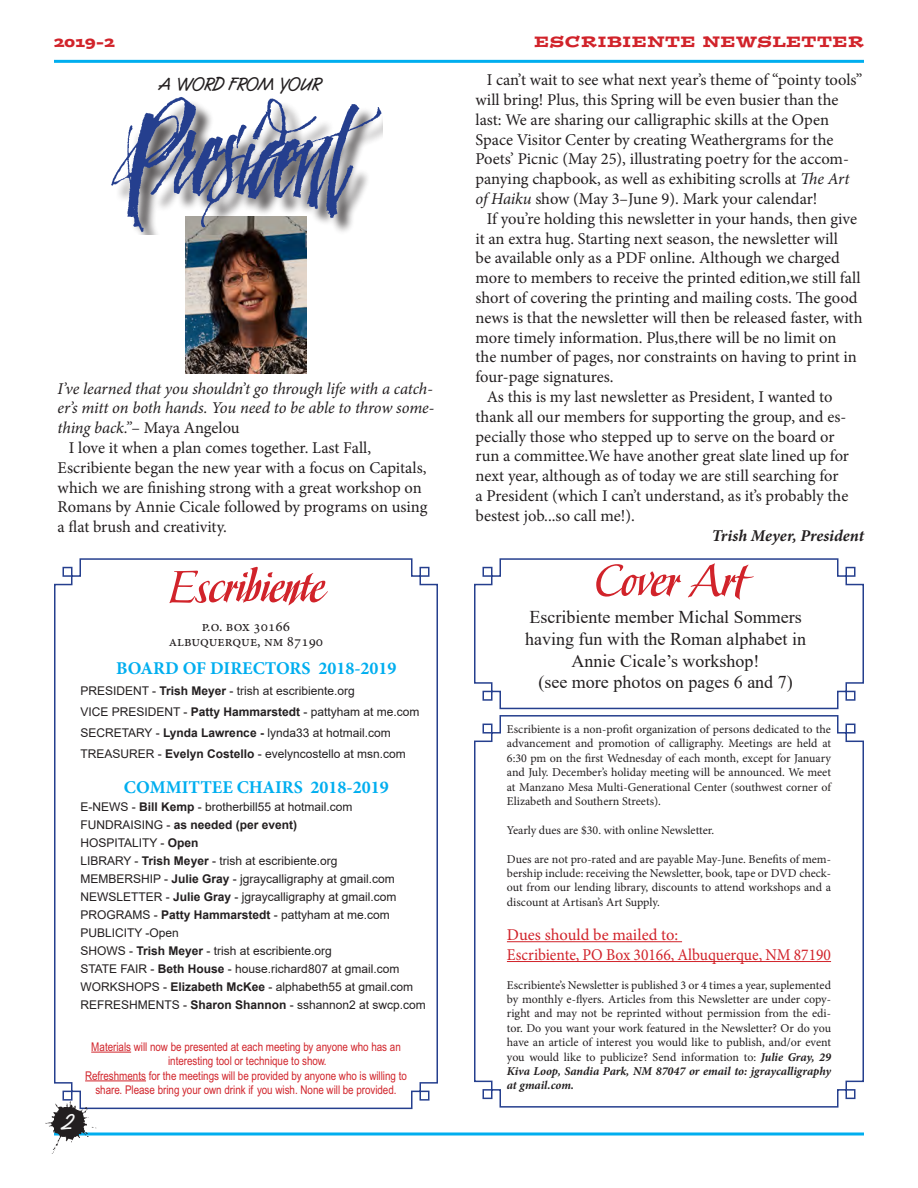
<style>
.page{position:relative;width:918px;height:1188px;background:#fff}
.page>*{position:absolute;margin:0;border:0;box-sizing:border-box;transform-origin:0 0}
.t1{font:54px "Slapjack";color:#d1232a}
.t2{font:700 21px "Succotash Hmk";color:#fafafa}
.t3{font:18px/21.6px "Times New Roman";color:#231f20;text-align:center}
.t4{font:700 18px "Minion Pro";color:#00aeef}
.t5{font:700 18px "Succotash Hmk";color:#231f20}
.t6{font:16.5px/19.8px "Minion Pro";letter-spacing:-.005em;color:#231f20}
.t7{font:italic 16.5px/19.8px "Minion Pro";letter-spacing:-.01em;color:#231f20;text-align:justify}
.t8{font:16.5px "Minion Pro";color:#d1232a;scale:.94 1}
.t9{font:16.5px "Minion Pro";color:#d1232a}
.t10{font:italic 700 16.5px "Minion Pro";letter-spacing:.005em;color:#231f20}
.t11{font:15px "Minion Pro";color:#231f20}
.t12{font:15px "Postino Std";letter-spacing:.05em;color:#d1232a}
.t13{font:12px/14.4px "Minion Pro";letter-spacing:-.005em;color:#231f20;text-align:justify}
.t14{font:12px "Arial";color:#231f20}
.t15{font:12px/14.4px "Arial Narrow MT Std";color:#d1232a;text-align:center}
.t16{font:700 12px "Arial";color:#231f20}
.s1{font-style:normal}
.s2{font-weight:700}
.s3{font-weight:400}
.s4{font-style:italic}
.s5{font-weight:700;font-style:italic}
</style>
<div class="page">
<img style="left:186px;top:235px;width:120px;height:139px">
<svg style="left:54px;top:558px;width:384px;height:552px"></svg>
<svg style="left:97px;top:1132px;width:767px;height:4px;background:#3fc2f2"></svg>
<hr style="left:54px;top:60px;width:810px;height:3px;background:#00aeef">
<svg style="left:474px;top:558px;width:390px;height:152px"></svg>
<svg style="left:474px;top:715px;width:390px;height:393px"></svg>
<hr style="left:507px;top:941px;width:175px;height:1px;background:#d1232a">
<hr style="left:507px;top:961px;width:324px;height:1px;background:#d1232a">
<img style="left:111px;top:97px;width:271px;height:138px">
<hr style="left:91px;top:1052px;width:40px;height:1px;background:#d1232a">
<hr style="left:85px;top:1081px;width:61px;height:1px;background:#d1232a">
<img style="left:45px;top:1101px;width:52px;height:53px">
<p class="t12" style="left:54px;top:31px;width:62px">2019-2</p>
<p class="t12" style="left:534px;top:31px;width:331px">ESCRIBIENTE NEWSLETTER</p>
<p class="t5" style="left:159px;top:73px;width:164px">A WORD FROM YOUR</p>
<p class="t7" style="left:58px;top:378px;width:378px">I’ve learned that you shouldn’t go through life with a catch&shy;er’s mitt on both hands. You need to be able to throw some&shy;thing back.”<span class="s1">– Maya Angelou</span></p>
<p class="t6" style="left:58px;top:438px;width:372px;text-indent:11px">I love it when a plan comes together. Last Fall, Escribiente began the new year with a focus on Capitals, which we are finishing strong with a great workshop on Romans by Annie Cicale followed by programs on using a flat brush and creativity.</p>
<p class="t1" style="left:167px;top:551px;width:159px">Escribiente</p>
<p class="t11" style="left:202px;top:616px;width:90px">P.O. Box 30166</p>
<p class="t11" style="left:169px;top:631px;width:156px">Albuquerque, NM 87190</p>
<p class="t4" style="left:116px;top:656px;width:282px">BOARD OF DIRECTORS 2018-2019</p>
<p class="t14" style="left:80px;top:683px;width:276px">PRESIDENT - <span class="s2">Trish Meyer</span> - trish at escribiente.org</p>
<p class="t14" style="left:80px;top:704px;width:341px">VICE PRESIDENT - <span class="s2">Patty Hammarstedt</span> - pattyham at me.com</p>
<p class="t14" style="left:80px;top:725px;width:312px">SECRETARY - <span class="s2">Lynda Lawrence -</span> lynda33 at hotmail.com</p>
<p class="t14" style="left:80px;top:746px;width:327px">TREASURER - <span class="s2">Evelyn Costello</span> - evelyncostello at msn.com</p>
<p class="t4" style="left:124px;top:775px;width:266px">COMMITTEE CHAIRS 2018-2019</p>
<p class="t14" style="left:80px;top:799px;width:274px">E-NEWS - <span class="s2">Bill Kemp</span> - brotherbill55 at hotmail.com</p>
<p class="t16" style="left:80px;top:816px;width:218px"><span class="s3">FUNDRAISING -</span> as needed (per event)</p>
<p class="t14" style="left:80px;top:835px;width:120px">HOSPITALITY - <span class="s2">Open</span></p>
<p class="t14" style="left:80px;top:853px;width:258px">LIBRARY - <span class="s2">Trish Meyer</span> - trish at escribiente.org</p>
<p class="t14" style="left:80px;top:871px;width:316px">MEMBERSHIP - <span class="s2">Julie Gray</span> - jgraycalligraphy at gmail.com</p>
<p class="t14" style="left:80px;top:889px;width:318px">NEWSLETTER - <span class="s2">Julie Gray</span> - jgraycalligraphy at gmail.com</p>
<p class="t14" style="left:80px;top:907px;width:311px">PROGRAMS - <span class="s2">Patty Hammarstedt</span> - pattyham at me.com</p>
<p class="t14" style="left:80px;top:925px;width:100px">PUBLICITY -Open</p>
<p class="t14" style="left:80px;top:943px;width:253px">SHOWS - <span class="s2">Trish Meyer</span> - trish at escribiente.org</p>
<p class="t14" style="left:80px;top:961px;width:320px">STATE FAIR - <span class="s2">Beth House</span> - house.richard807 at gmail.com</p>
<p class="t14" style="left:80px;top:979px;width:334px">WORKSHOPS - <span class="s2">Elizabeth McKee</span> - alphabeth55 at gmail.com</p>
<p class="t14" style="left:80px;top:997px;width:347px">REFRESHMENTS - <span class="s2">Sharon Shannon</span> - sshannon2 at swcp.com</p>
<p class="t2" style="left:62px;top:1110px;width:13px">2</p>
<p class="t15" style="left:91px;top:1039px;width:311px">Materials will now be presented at each meeting by anyone who has an</p>
<p class="t15" style="left:168px;top:1054px;width:160px">interesting tool or technique to show.</p>
<p class="t15" style="left:85px;top:1068px;width:323px">Refreshments for the meetings will be provided by anyone who is willing to share. Please bring your own drink if you wish. None will be provided.</p>
<p class="t6" style="left:475px;top:70px;width:389px;text-indent:11px">I can’t wait to see what next year’s theme of “pointy tools” will bring! Plus, this Spring will be even busier than the last: We are sharing our calligraphic skills at the Open Space Visitor Center by creating Weathergrams for the Poets’ Picnic (May 25), illustrating poetry for the accom&shy;panying chapbook, as well as exhibiting scrolls at <span class="s4">The Art of Haiku</span> show (May 3–June 9). Mark your calendar!</p>
<p class="t6" style="left:475px;top:209px;width:389px;text-indent:11px">If you’re holding this newsletter in your hands, then give it an extra hug. Starting next season, the newsletter will<br>be available only as a PDF online. Although we charged more to members to receive the printed edition,we still fall short of covering the printing and mailing costs. The good news is that the newsletter will then be released faster, with more timely information. Plus,there will be no limit on<br>the number of pages, nor constraints on having to print in four-page signatures.</p>
<p class="t6" style="left:475px;top:387px;width:375px;text-indent:11px">As this is my last newsletter as President, I wanted to thank all our members for supporting the group, and es&shy;pecially those who stepped up to serve on the board or run a committee.We have another great slate lined up for next year, although as of today we are still searching for a President (which I can’t understand, as it’s probably the bestest job...so call me!).</p>
<p class="t10" style="left:712px;top:524px;width:154px">Trish Meyer, President</p>
<p class="t1" style="left:593px;top:545px;width:153px">Cover Art</p>
<p class="t3" style="left:529px;top:606px;width:274px">Escribiente member Michal Sommers</p>
<p class="t3" style="left:525px;top:628px;width:282px">having fun with the Roman alphabet in<br>Annie Cicale’s workshop!</p>
<p class="t3" style="left:538px;top:671px;width:256px">(see more photos on pages 6 and 7)</p>
<p class="t13" style="left:507px;top:722px;width:326px">Escribiente is a non-profit organization of persons dedicated to the advancement and promotion of calligraphy. Meetings are held at 6:30 pm on the first Wednesday of each month, except for January and July. December’s holiday meeting will be announced. We meet at Manzano Mesa Multi-Generational Center (southwest corner of Elizabeth and Southern Streets).</p>
<p class="t13" style="left:507px;top:823px;width:209px">Yearly dues are $30. with online Newsletter.</p>
<p class="t13" style="left:507px;top:852px;width:326px">Dues are not pro-rated and are payable May-June. Benefits of mem&shy;bership include: receiving the Newsletter, book, tape or DVD check&shy;out from our lending library, discounts to attend workshops and a discount at Artisan’s Art Supply.</p>
<p class="t9" style="left:507px;top:924px;width:173px">Dues should be mailed to:</p>
<p class="t8" style="left:507px;top:944px;width:346px">Escribiente, PO Box 30166, Albuquerque, NM 87190</p>
<p class="t13" style="left:507px;top:978px;width:326px">Escribiente’s Newsletter is published 3 or 4 times a year, suplemented by monthly e-flyers. Articles from this Newsletter are under copy&shy;right and may not be reprinted without permission from the edi&shy;tor. Do you want your work featured in the Newsletter? Or do you have an article of interest you would like to publish, and/or event you would like to publicize? Send information to: <span class="s5">Julie Gray, 29<br>Kiva Loop, Sandia Park, NM 87047 or email to: jgraycalligraphy at gmail.com.</span></p>
</div>
